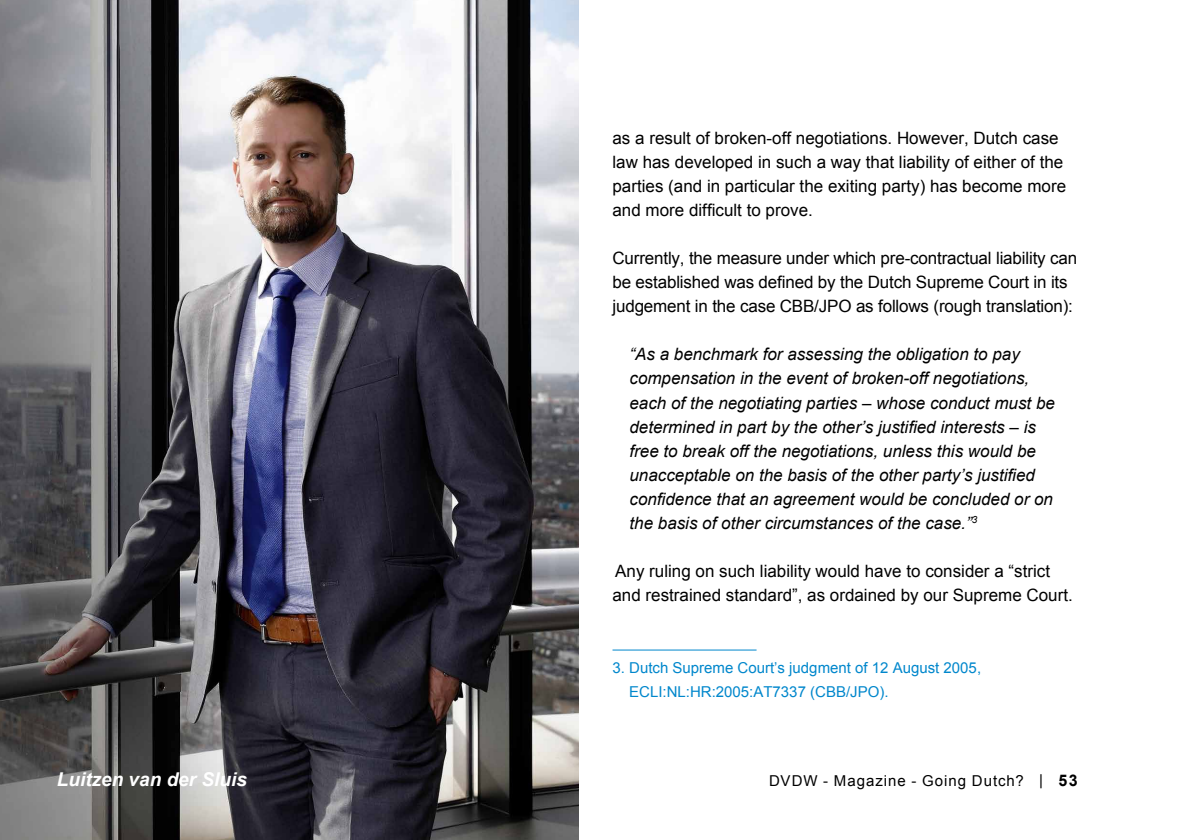
<style>
.page{position:relative;width:1191px;height:840px;background:#fff}
.page>*{position:absolute;margin:0;border:0;box-sizing:border-box;transform-origin:0 0}
.t1{font:italic 700 19px "Arial";color:#fff}
.t2{font:17px/24px "Arial";color:#000}
.t3{font:italic 17px/24px "Arial";color:#000}
.t4{font:15px/24px "Arial";color:#0087cc}
.t5{font:15px "Arial";letter-spacing:.065em;color:#000}
.s1{font-weight:700;font-size:16px}
</style>
<div class="page">
<hr style="left:612px;top:649px;width:144px;height:1px;background:#0087cc">
<img style="left:0;top:0;width:578px;height:839px">
<p class="t1" style="left:57px;top:766px;width:192px">Luitzen van der Sluis</p>
<p class="t2" style="left:612px;top:126px;width:455px">as a result of broken-off negotiations. However, Dutch case law has developed in such a way that liability of either of the parties (and in particular the exiting party) has become more and more difficult to prove.</p>
<p class="t2" style="left:612px;top:246px;width:466px">Currently, the measure under which pre-contractual liability can be established was defined by the Dutch Supreme Court in its judgement in the case CBB/JPO as follows (rough translation):</p>
<p class="t3" style="left:629px;top:342px;width:427px">“As a benchmark for assessing the obligation to pay compensation in the event of broken-off negotiations, each of the negotiating parties – whose conduct must be determined in part by the other’s justified interests – is free to break off the negotiations, unless this would be unacceptable on the basis of the other party’s justified confidence that an agreement would be concluded or on the basis of other circumstances of the case.”<sup>3</sup></p>
<p class="t2" style="left:612px;top:558px;width:462px">Any ruling on such liability would have to consider a “strict and restrained standard”, as ordained by our Supreme Court.</p>
<p class="t4" style="left:629px;top:655px;width:353px;text-indent:-17px">3. Dutch Supreme Court’s judgment of 12 August 2005,<br>ECLI:NL:HR:2005:AT7337 (CBB/JPO).</p>
<p class="t5" style="left:769px;top:770px;width:310px">DVDW - Magazine - Going Dutch? | <span class="s1">53</span></p>
</div>
